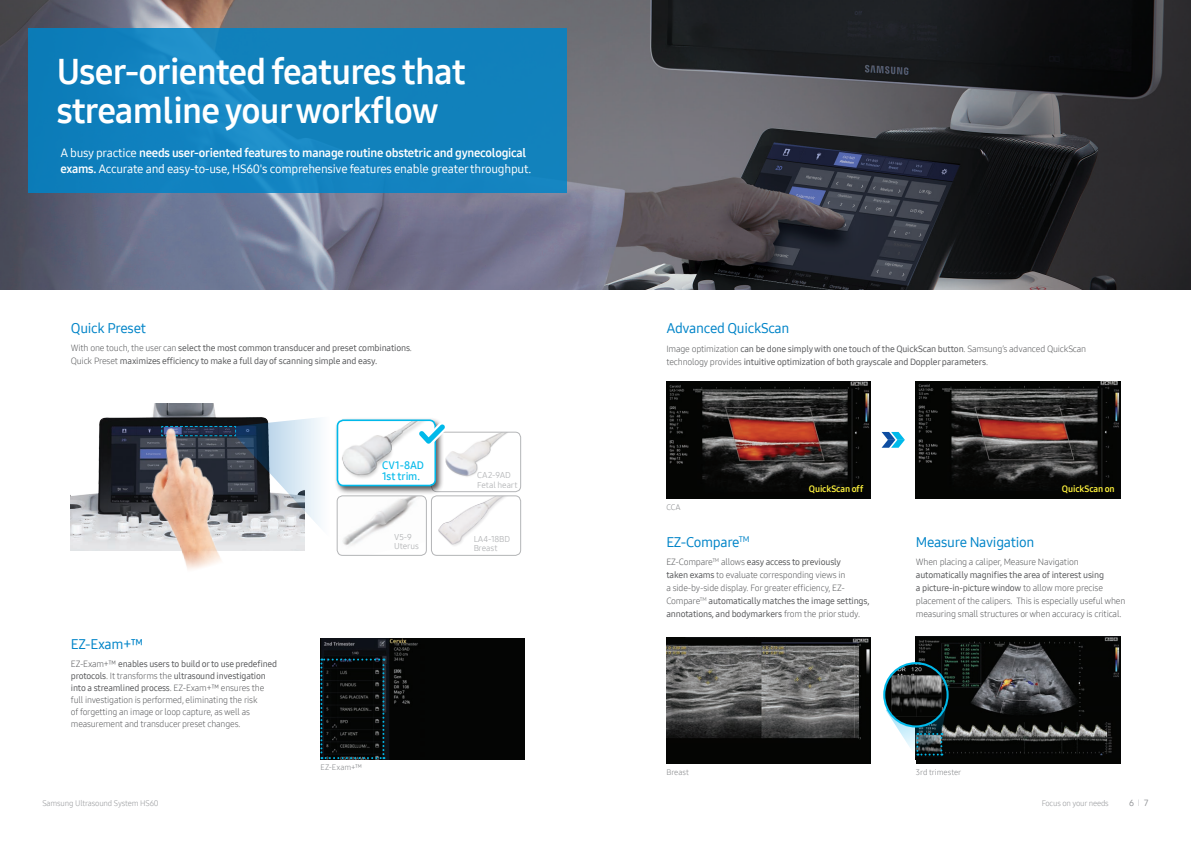
<style>
.page{position:relative;width:1191px;height:842px;background:#fff}
.page>*{position:absolute;margin:0;border:0;box-sizing:border-box;transform-origin:0 0}
.t1{font:35px/39px "Samsung One 700";letter-spacing:-.02em;color:#fff}
.t2{font:14px "Samsung One 500";letter-spacing:-.02em;color:#0084c8}
.t3{font:12px "Samsung One 500";letter-spacing:-.02em;color:#fff}
.t4{font:12px "Samsung One 700";letter-spacing:-.02em;color:#fff}
.t5{font:10.6px/10.6px "Samsung One 600";letter-spacing:-.005em;color:#00b9ea}
.t6{font:9px/13px "Samsung One 500";letter-spacing:-.02em;color:#57585a}
.t7{font:9px/12px "Samsung One 300";letter-spacing:-.02em;color:#57585a}
.t8{font:9px "Samsung One 700";letter-spacing:-.01em;color:#fff33c}
.t9{font:9px "Samsung One 500";color:#939598}
.t10{font:8.5px/9.6px "Samsung One 400";letter-spacing:-.005em;color:#939598}
.t11{font:8px "Samsung One 300";letter-spacing:-.02em;color:#939598}
.t12{font:8px "Samsung One 300";letter-spacing:-.005em;color:#808285}
.s1{font-family:"Samsung One 500"}
.s2{font-family:"Samsung One 700"}
.s3{font-family:"Samsung One 300"}
.s4{font-family:"Samsung One 200"}
</style>
<div class="page">
<img style="left:71px;top:404px;width:145px;height:146px">
<img style="left:133px;top:417px;width:112px;height:153px">
<svg style="left:161px;top:415px;width:176px;height:135px"></svg>
<img style="left:0;top:0;width:1191px;height:289px">
<img style="left:916px;top:381px;width:204px;height:118px">
<img style="left:666px;top:381px;width:204px;height:118px">
<img style="left:666px;top:637px;width:204px;height:127px">
<svg style="left:881px;top:432px;width:24px;height:16px"></svg>
<svg style="left:28px;top:28px;width:539px;height:165px;fill:#1181bb"></svg>
<img style="left:337px;top:496px;width:88px;height:59px">
<div style="left:337px;top:495px;width:90px;height:61px;border:1px solid #939598;border-radius:5px"></div>
<img style="left:432px;top:497px;width:88px;height:58px">
<div style="left:431px;top:495px;width:90px;height:61px;border:1px solid #939598;border-radius:5px"></div>
<img style="left:445px;top:432px;width:75px;height:45px">
<div style="left:431px;top:432px;width:90px;height:60px;border:1px solid #939598;border-radius:5px"></div>
<div style="left:334px;top:417px;width:110px;height:78px;background:#231f20;opacity:.75"></div>
<img style="left:337px;top:420px;width:98px;height:65px">
<div style="left:337px;top:419px;width:99px;height:67px;border:2px solid #00b9ea;border-radius:6px"></div>
<svg style="left:415px;top:421px;width:34px;height:26px"></svg>
<img style="left:320px;top:638px;width:204px;height:121px">
<div style="left:916px;top:636px;width:204px;height:128px;background:#040503"></div>
<img style="left:916px;top:636px;width:204px;height:120px">
<svg style="left:884px;top:663px;width:63px;height:63px"></svg>
<img style="left:891px;top:663px;width:56px;height:32px">
<div style="left:883px;top:662px;width:65px;height:65px;border:2px solid #00b9ea;border-radius:50%"></div>
<svg style="left:885px;top:695px;width:63px;height:62px"></svg>
<svg style="left:320px;top:658px;width:64px;height:101px"></svg>
<h1 class="t1" style="left:57px;top:52px;width:410px">User-oriented features that streamline your workflow</h1>
<h3 class="t4" style="left:60px;top:144px;width:467px"><span class="s1">A busy practice</span> needs user-oriented features to manage routine obstetric and gynecological</h3>
<h3 class="t3" style="left:60px;top:160px;width:472px"><span class="s2">exams.</span> Accurate and easy-to-use, HS60's comprehensive features enable greater throughput.</h3>
<h2 class="t2" style="left:71px;top:318px;width:77px">Quick Preset</h2>
<p class="t6" style="left:71px;top:341px;width:343px"><span class="s3">With one touch, the user can</span> select the most common transducer and preset combinations<span class="s3">.<br>Quick Preset</span> maximizes efficiency to make a full day of scanning simple and easy.</p>
<p class="t5" style="left:382px;top:460px;width:44px">CV1-8AD<br>1st trim.</p>
<p class="t10" style="left:477px;top:470px;width:42px">CA2-9AD<br>Fetal heart</p>
<h2 class="t2" style="left:71px;top:635px;width:74px">EZ-Exam+™</h2>
<p class="t6" style="left:71px;top:657px;width:208px;line-height:12px"><span class="s3">EZ-Exam+™</span> enables users to build or to use predefined protocols<span class="s3">. It transforms the</span> ultrasound investigation into a streamlined process<span class="s3">. EZ-Exam+™ ensures the</span></p>
<p class="t7" style="left:71px;top:693px;width:188px">full investigation is performed, eliminating the risk of forgetting an image or loop capture, as well as measurement and transducer preset changes.</p>
<p class="t10" style="left:394px;top:532px;width:26px">V5-9<br>Uterus</p>
<p class="t10" style="left:473px;top:534px;width:39px">LA4-18BD<br>Breast</p>
<p class="t12" style="left:320px;top:761px;width:43px">EZ-Exam+™</p>
<h2 class="t2" style="left:666px;top:319px;width:125px">Advanced QuickScan</h2>
<p class="t6" style="left:666px;top:342px;width:421px"><span class="s3">Image optimization</span> can be done simply with one touch of the QuickScan button<span class="s3">. Samsung’s advanced QuickScan technology provides</span> intuitive optimization of both grayscale and Doppler parameters<span class="s3">.</span></p>
<p class="t12" style="left:666px;top:502px;width:16px">CCA</p>
<p class="t8" style="left:809px;top:483px;width:56px">QuickScan off</p>
<p class="t8" style="left:1062px;top:483px;width:54px">QuickScan on</p>
<h2 class="t2" style="left:666px;top:532px;width:85px">EZ-Compare<sup>TM</sup></h2>
<p class="t6" style="left:666px;top:556px;width:176px"><span class="s3">EZ-Compare</span><sup>TM</sup> <span class="s3">allows</span> easy access to previously</p>
<p class="t7" style="left:666px;top:569px;width:181px;line-height:13px"><span class="s1">taken exams</span> to evaluate corresponding views in a side-by-side display. For greater efficiency, EZ-</p>
<p class="t6" style="left:666px;top:595px;width:205px"><span class="s3">Compare</span><sup>TM</sup> automatically matches the image settings, annotations, and bodymarkers <span class="s3">from the prior study.</span></p>
<h2 class="t2" style="left:916px;top:532px;width:120px">Measure Navigation</h2>
<p class="t7" style="left:916px;top:556px;width:164px">When placing a caliper, Measure Navigation</p>
<p class="t6" style="left:916px;top:569px;width:190px">automatically magnifies the area of interest using a picture-in-picture window <span class="s3">to allow more precise</span></p>
<p class="t7" style="left:916px;top:594px;width:211px;line-height:13px">placement of the calipers. This is especially useful when measuring small structures or when accuracy is critical.</p>
<p class="t12" style="left:666px;top:767px;width:24px">Breast</p>
<p class="t12" style="left:916px;top:767px;width:47px">3rd trimester</p>
<p class="t11" style="left:42px;top:797px;width:118px">Samsung Ultrasound System HS60</p>
<p class="t11" style="left:1041px;top:797px;width:69px">Focus on your needs</p>
<p class="t9" style="left:1129px;top:797px;width:21px">6 <span class="s4">I</span> 7</p>
</div>
